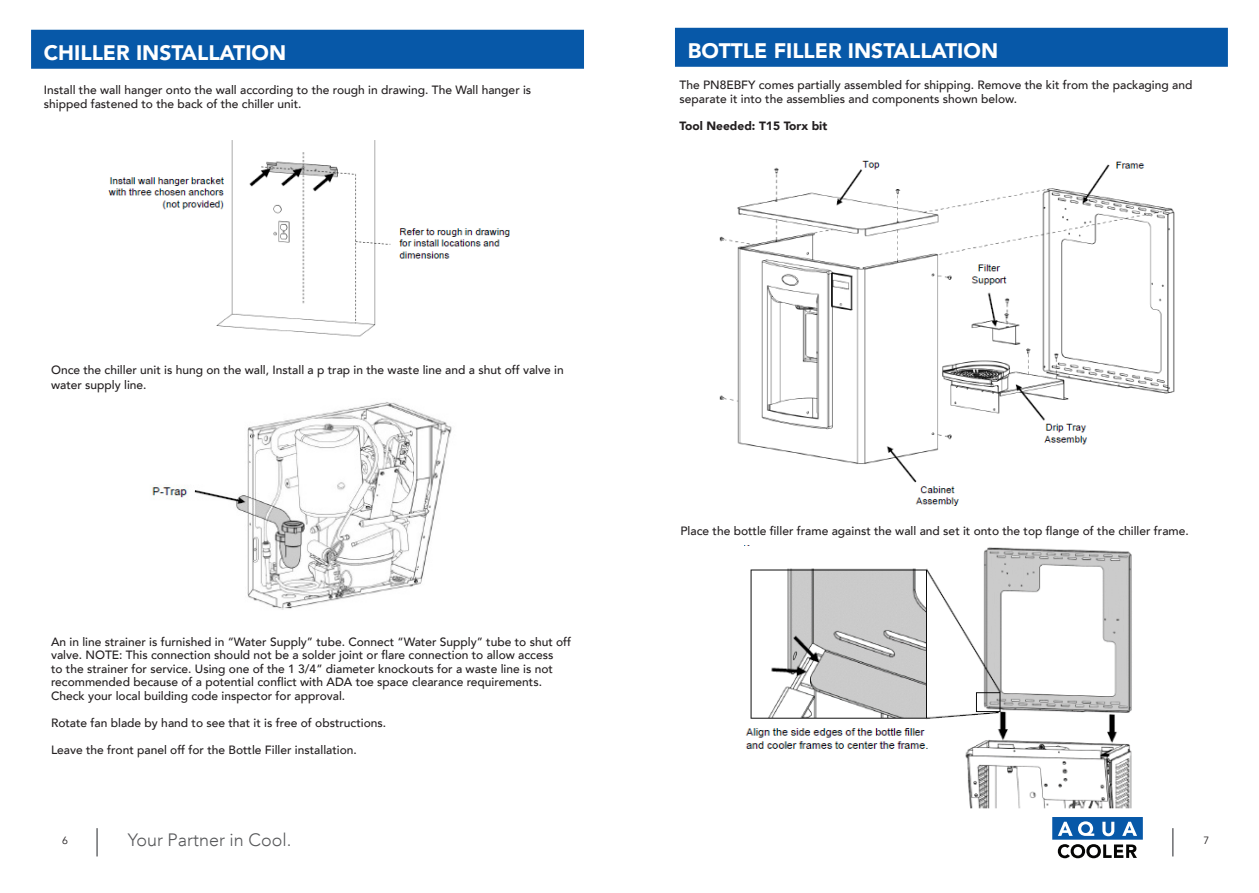
<style>
.page{position:relative;width:1259px;height:893px;background:#fff}
.page>*{position:absolute;margin:0;border:0;box-sizing:border-box;transform-origin:0 0}
.Heading_1{font:900 21px "Avenir LT";color:#fff}
.t1{font:300 17.85px "Avenir LT";color:#57585a}
.Bullets{font:500 12px/13.5px "Avenir LT";color:#231f20}
.Paragraph_Style_1{font:500 12px/13.5px "Avenir LT";color:#231f20}
.Bullets-2{font:900 12px "Avenir LT";color:#231f20}
.t2{font:10.5px "Avenir LT";color:#231f20}
</style>
<div class="page">
<hr style="left:96px;top:828px;width:2px;height:28px;background:#6c6d70">
<svg style="left:1172px;top:828px;width:1px;height:28px"></svg>
<svg style="left:1052px;top:817px;width:90px;height:41px"></svg>
<div style="left:31px;top:30px;width:553px;height:39px;background:#0758a8"></div>
<img style="left:108px;top:140px;width:402px;height:197px">
<img style="left:152px;top:402px;width:300px;height:208px">
<div style="left:129px;top:394px;width:132px;height:26px;background:#fff"></div>
<div style="left:675px;top:28px;width:553px;height:39px;background:#0758a8"></div>
<img style="left:719px;top:160px;width:456px;height:346px">
<img style="left:745px;top:547px;width:387px;height:262px">
<p class="Heading_1" style="left:44px;top:39px;width:244px">CHILLER INSTALLATION</p>
<p class="Paragraph_Style_1" style="left:44px;top:84px;width:489px">Install the wall hanger onto the wall according to the rough in drawing. The Wall hanger is shipped fastened to the back of the chiller unit.</p>
<p class="Bullets" style="left:51px;top:362px;width:514px;line-height:15px">Once the chiller unit is hung on the wall, Install a p trap in the waste line and a shut off valve in water supply line.</p>
<p class="Bullets" style="left:51px;top:635px;width:521px">An in line strainer is furnished in “Water Supply” tube. Connect “Water Supply” tube to shut off valve. NOTE: This connection should not be a solder joint or flare connection to allow access<br>to the strainer for service. Using one of the 1 3/4” diameter knockouts for a waste line is not recommended because of a potential conflict with ADA toe space clearance requirements.<br>Check your local building code inspector for approval.</p>
<p class="Bullets" style="left:51px;top:716px;width:336px">Rotate fan blade by hand to see that it is free of obstructions.</p>
<p class="Bullets" style="left:51px;top:743px;width:307px">Leave the front panel off for the Bottle Filler installation.</p>
<p class="Heading_1" style="left:688px;top:38px;width:312px">BOTTLE FILLER INSTALLATION</p>
<p class="Bullets" style="left:679px;top:79px;width:514px">The PN8EBFY comes partially assembled for shipping. Remove the kit from the packaging and separate it into the assemblies and components shown below.</p>
<p class="Bullets-2" style="left:679px;top:118px;width:149px">Tool Needed: T15 Torx bit</p>
<p class="Bullets" style="left:680px;top:524px;width:510px">Place the bottle filler frame against the wall and set it onto the top flange of the chiller frame.</p>
<p class="t2" style="left:62px;top:834px;width:7px">6</p>
<h2 class="t1" style="left:128px;top:830px;width:165px">Your Partner in Cool.</h2>
<p class="t2" style="left:1203px;top:834px;width:7px">7</p>
</div>
